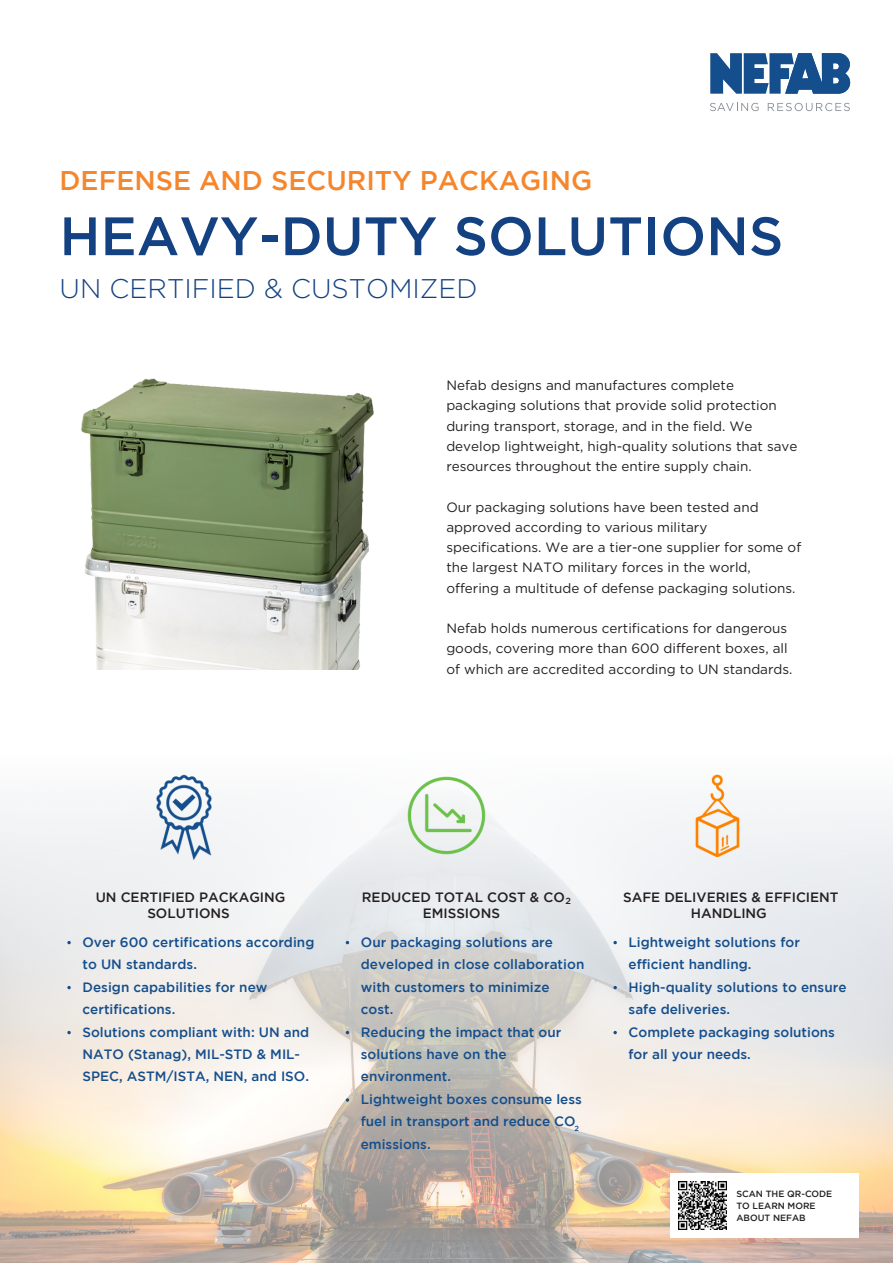
<style>
.page{position:relative;width:893px;height:1264px;background:#fff}
.page>*{position:absolute;margin:0;border:0;box-sizing:border-box;transform-origin:0 0}
.t1{font:500 54px "Gotham";color:#134182}
.t2{font:500 27px "Gotham";color:#f6862c}
.t3{font:300 27px "Gotham";color:#134182}
.t4{font:13.5px/20.2px "Gotham";color:#231f20}
.t5{font:500 13.5px/22.5px "Gotham";letter-spacing:.005em;color:#144e8c}
.t6{font:500 13.5px/16.8px "Gotham";color:#231f20;text-align:center}
.t7{font:500 9px/12px "Gotham";color:#231f20}
.t8{font:500 7.5px "Gotham";color:#144e8c}
</style>
<div class="page">
<svg style="left:710px;top:53px;width:140px;height:41px"></svg>
<svg style="left:710px;top:103px;width:48px;height:8px"></svg>
<svg style="left:767px;top:103px;width:82px;height:8px"></svg>
<img style="left:81px;top:378px;width:293px;height:292px">
<svg style="left:0;top:803px;width:892px;height:459px"></svg>
<img style="left:134px;top:774px;width:99px;height:91px">
<img style="left:676px;top:774px;width:82px;height:82px">
<div style="left:670px;top:1173px;width:189px;height:64px;background:#fff"></div>
<img style="left:679px;top:1181px;width:47px;height:48px">
<img style="left:405px;top:776px;width:82px;height:80px">
<svg style="left:67px;top:940px;width:4px;height:4px"></svg>
<svg style="left:67px;top:985px;width:4px;height:4px"></svg>
<svg style="left:67px;top:1030px;width:4px;height:4px"></svg>
<svg style="left:613px;top:940px;width:3px;height:4px"></svg>
<svg style="left:613px;top:985px;width:3px;height:4px"></svg>
<svg style="left:613px;top:1030px;width:3px;height:4px"></svg>
<svg style="left:346px;top:940px;width:3px;height:4px"></svg>
<svg style="left:346px;top:1030px;width:3px;height:4px"></svg>
<p class="t2" style="left:59px;top:170px;width:534px">DEFENSE AND SECURITY PACKAGING</p>
<p class="t1" style="left:59px;top:216px;width:725px">HEAVY-DUTY SOLUTIONS</p>
<p class="t3" style="left:59px;top:272px;width:419px">UN CERTIFIED &amp; CUSTOMIZED</p>
<p class="t4" style="left:446px;top:375px;width:352px">Nefab designs and manufactures complete packaging solutions that provide solid protection during transport, storage, and in the field. We develop lightweight, high-quality solutions that save resources throughout the entire supply chain.</p>
<p class="t4" style="left:446px;top:496px;width:356px">Our packaging solutions have been tested and approved according to various military specifications. We are a tier-one supplier for some of the largest NATO military forces in the world, offering a multitude of defense packaging solutions.</p>
<p class="t4" style="left:446px;top:618px;width:347px">Nefab holds numerous certifications for dangerous goods, covering more than 600 different boxes, all of which are accredited according to UN standards.</p>
<p class="t6" style="left:96px;top:889px;width:191px">UN CERTIFIED PACKAGING<br>SOLUTIONS</p>
<p class="t5" style="left:82px;top:931px;width:233px">Over 600 certifications according to UN standards.</p>
<p class="t5" style="left:82px;top:976px;width:186px">Design capabilities for new certifications.</p>
<p class="t5" style="left:82px;top:1021px;width:228px">Solutions compliant with: UN and<br>NATO (Stanag), MIL-STD &amp; MIL-<br>SPEC, ASTM/ISTA, NEN, and ISO.</p>
<p class="t6" style="left:362px;top:889px;width:204px">REDUCED TOTAL COST &amp; CO<br>EMISSIONS</p>
<p class="t7" style="left:565px;top:895px;width:7px">2</p>
<p class="t6" style="left:623px;top:889px;width:217px">SAFE DELIVERIES &amp; EFFICIENT<br>HANDLING</p>
<p class="t5" style="left:361px;top:931px;width:225px">Our packaging solutions are developed in close collaboration with customers to minimize cost.</p>
<p class="t5" style="left:361px;top:1021px;width:202px">Reducing the impact that our solutions have on the environment.</p>
<p class="t5" style="left:361px;top:1088px;width:222px">Lightweight boxes consume less fuel in transport and reduce CO emissions.</p>
<p class="t8" style="left:574px;top:1125px;width:6px">2</p>
<p class="t5" style="left:628px;top:931px;width:173px">Lightweight solutions for efficient handling.</p>
<p class="t5" style="left:628px;top:976px;width:219px">High-quality solutions to ensure safe deliveries.</p>
<p class="t5" style="left:628px;top:1021px;width:208px">Complete packaging solutions for all your needs.</p>
<p class="t7" style="left:736px;top:1188px;width:97px">SCAN THE QR-CODE<br>TO LEARN MORE<br>ABOUT NEFAB</p>
</div>
